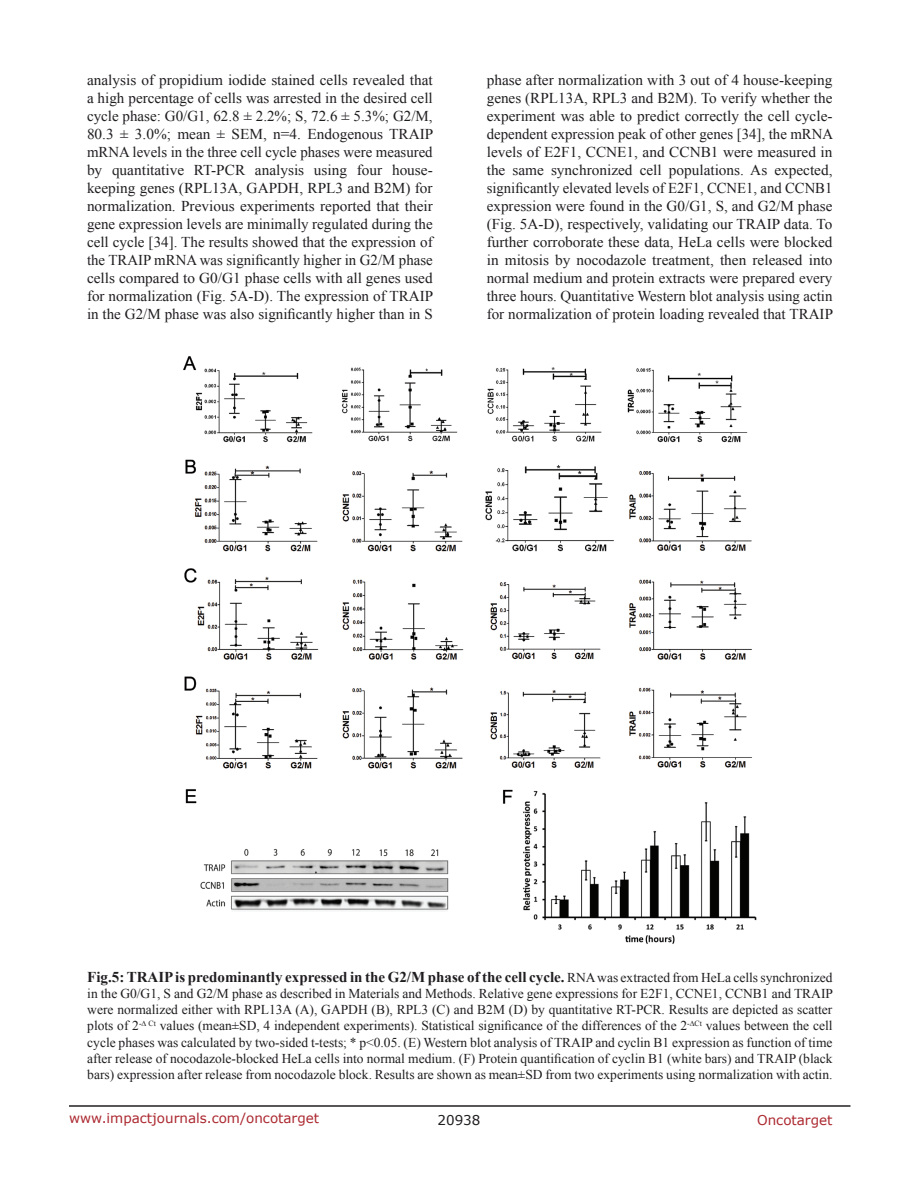
<style>
.page{position:relative;width:918px;height:1188px;background:#fff}
.page>*{position:absolute;margin:0;border:0;box-sizing:border-box;transform-origin:0 0}
.t1{font:15px/18px "Times New Roman";color:#201d20;text-align:justify}
.t2{font:700 15px "Times New Roman";color:#201d20}
.t3{font:13.5px/16.2px "Times New Roman";color:#201d20;text-align:justify}
.t4{font:13.5px "Verdana";color:#ac2830}
.t5{font:13.5px "Verdana";color:#201d20}
.s1{font-weight:400;font-size:13.5px}
</style>
<div class="page">
<hr style="left:69px;top:1105px;width:781px;height:2px;background:#231f20">
<img style="left:183px;top:356px;width:574px;height:588px">
<p class="t1" style="left:87px;top:71px;width:348px">analysis of propidium iodide stained cells revealed that a high percentage of cells was arrested in the desired cell cycle phase: G0/G1, 62.8 ± 2.2%; S, 72.6 ± 5.3%; G2/M, 80.3 ± 3.0%; mean ± SEM, n=4. Endogenous TRAIP mRNA levels in the three cell cycle phases were measured by quantitative RT-PCR analysis using four house&shy;keeping genes (RPL13A, GAPDH, RPL3 and B2M) for normalization. Previous experiments reported that their gene expression levels are minimally regulated during the cell cycle [34]. The results showed that the expression of the TRAIP mRNA was significantly higher in G2/M phase cells compared to G0/G1 phase cells with all genes used for normalization (Fig. 5A-D). The expression of TRAIP in the G2/M phase was also significantly higher than in S</p>
<p class="t1" style="left:487px;top:71px;width:348px">phase after normalization with 3 out of 4 house-keeping genes (RPL13A, RPL3 and B2M). To verify whether the experiment was able to predict correctly the cell cycle&shy;dependent expression peak of other genes [34], the mRNA levels of E2F1, CCNE1, and CCNB1 were measured in the same synchronized cell populations. As expected, significantly elevated levels of E2F1, CCNE1, and CCNB1 expression were found in the G0/G1, S, and G2/M phase (Fig. 5A-D), respectively, validating our TRAIP data. To further corroborate these data, HeLa cells were blocked in mitosis by nocodazole treatment, then released into normal medium and protein extracts were prepared every three hours. Quantitative Western blot analysis using actin for normalization of protein loading revealed that TRAIP</p>
<p class="t2" style="left:87px;top:966px;width:747px">Fig.5: TRAIP is predominantly expressed in the G2/M phase of the cell cycle. <span class="s1">RNA was extracted from HeLa cells synchronized</span></p>
<p class="t3" style="left:87px;top:985px;width:747px">in the G0/G1, S and G2/M phase as described in Materials and Methods. Relative gene expressions for E2F1, CCNE1, CCNB1 and TRAIP were normalized either with RPL13A (A), GAPDH (B), RPL3 (C) and B2M (D) by quantitative RT-PCR. Results are depicted as scatter plots of 2<sup>-∆</sup> <sup>Ct</sup> values (mean±SD, 4 independent experiments). Statistical significance of the differences of the 2<sup>-∆Ct</sup> values between the cell cycle phases was calculated by two-sided t-tests; * p&lt;0.05. (E) Western blot analysis of TRAIP and cyclin B1 expression as function of time after release of nocodazole-blocked HeLa cells into normal medium. (F) Protein quantification of cyclin B1 (white bars) and TRAIP (black bars) expression after release from nocodazole block. Results are shown as mean±SD from two experiments using normalization with actin.</p>
<p class="t4" style="left:69px;top:1109px;width:252px">www.impactjournals.com/oncotarget</p>
<p class="t5" style="left:438px;top:1111px;width:44px">20938</p>
<p class="t4" style="left:757px;top:1111px;width:77px">Oncotarget</p>
</div>
